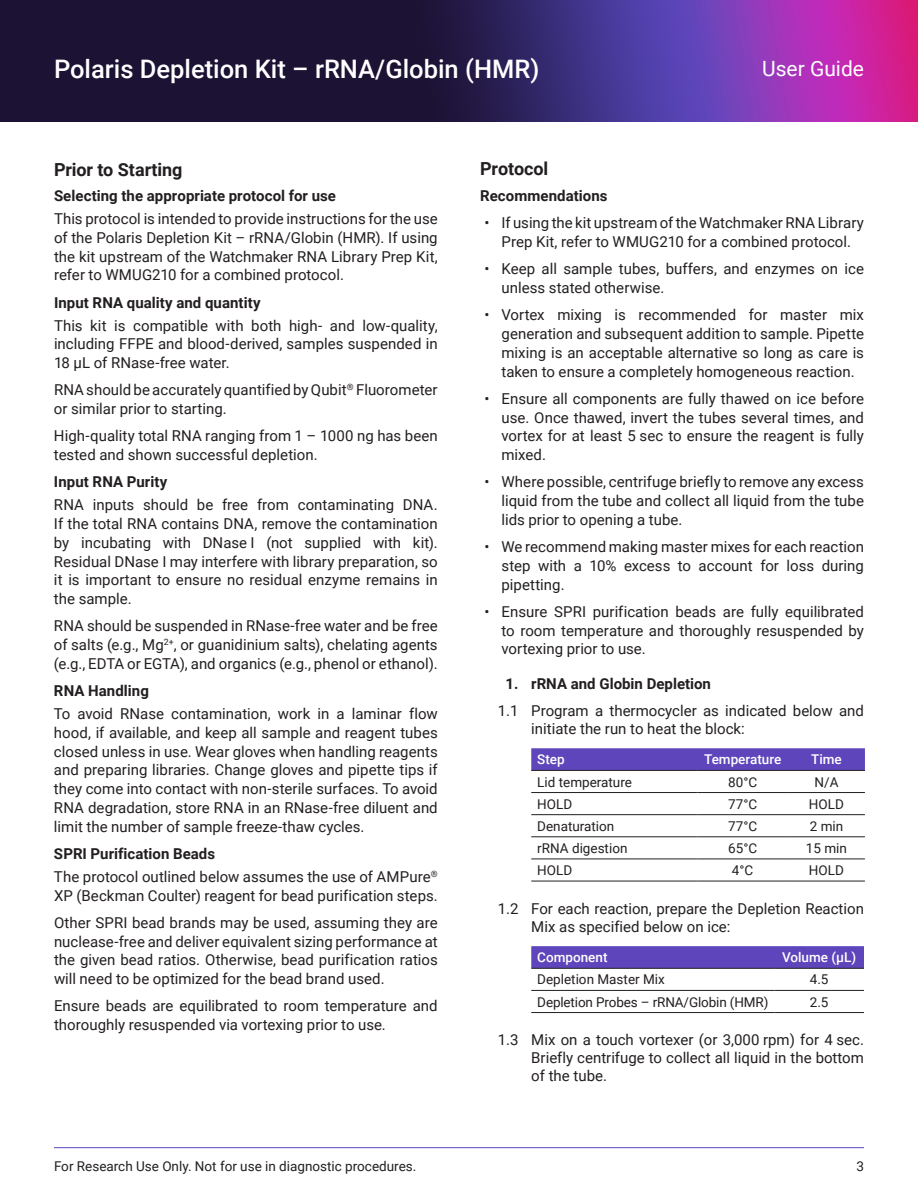
<style>
.page{position:relative;width:918px;height:1188px;background:#fff}
.page>*{position:absolute;margin:0;border:0;box-sizing:border-box;transform-origin:0 0}
.t1{font:500 25.5px "Roboto";color:#fff}
.t2{font:21px "Roboto";color:#fff}
.t3{font:700 18px "Roboto";letter-spacing:-.005em;color:#231f20}
.t4{font:15px/18.8px "Roboto";color:#231f20;text-align:justify}
.t5{font:700 15px "Roboto";letter-spacing:.005em;color:#231f20}
.t6{font:13.5px "Roboto";color:#231f20}
.t7{font:500 13.5px "Roboto";color:#fff}
.s1{font-weight:700}
</style>
<div class="page">
<img style="left:0;top:0;width:918px;height:122px">
<hr style="left:54px;top:1147px;width:810px;height:1px;background:#5e45bb">
<svg style="left:531px;top:748px;width:334px;height:22px;background:#6047bb"></svg>
<hr style="left:531px;top:792px;width:166px;height:1px;background:#231f20">
<hr style="left:697px;top:792px;width:91px;height:1px;background:#231f20">
<hr style="left:788px;top:792px;width:77px;height:1px;background:#231f20">
<hr style="left:531px;top:814px;width:166px;height:1px;background:#231f20">
<hr style="left:697px;top:814px;width:91px;height:1px;background:#231f20">
<hr style="left:788px;top:814px;width:77px;height:1px;background:#231f20">
<hr style="left:531px;top:836px;width:166px;height:1px;background:#231f20">
<hr style="left:697px;top:836px;width:91px;height:1px;background:#231f20">
<hr style="left:788px;top:836px;width:77px;height:1px;background:#231f20">
<hr style="left:531px;top:859px;width:166px;height:1px;background:#231f20">
<hr style="left:697px;top:859px;width:91px;height:1px;background:#231f20">
<hr style="left:788px;top:859px;width:77px;height:1px;background:#231f20">
<hr style="left:531px;top:881px;width:166px;height:1px;background:#231f20">
<hr style="left:697px;top:881px;width:91px;height:1px;background:#231f20">
<hr style="left:788px;top:881px;width:77px;height:1px;background:#231f20">
<hr style="left:531px;top:770px;width:166px;height:1px;background:#231f20">
<hr style="left:697px;top:770px;width:91px;height:1px;background:#231f20">
<hr style="left:788px;top:770px;width:77px;height:1px;background:#231f20">
<svg style="left:531px;top:946px;width:333px;height:22px;background:#5e46ba"></svg>
<hr style="left:531px;top:990px;width:243px;height:1px;background:#231f20">
<hr style="left:774px;top:990px;width:90px;height:1px;background:#231f20">
<hr style="left:531px;top:1012px;width:243px;height:1px;background:#231f20">
<hr style="left:774px;top:1012px;width:90px;height:1px;background:#231f20">
<hr style="left:531px;top:968px;width:243px;height:1px;background:#231f20">
<hr style="left:774px;top:968px;width:90px;height:1px;background:#231f20">
<h1 class="t1" style="left:54px;top:58px;width:487px">Polaris Depletion Kit – rRNA/Globin (HMR)</h1>
<h2 class="t2" style="left:762px;top:57px;width:103px">User Guide</h2>
<p class="t3" style="left:54px;top:161px;width:130px">Prior to Starting</p>
<p class="t5" style="left:54px;top:189px;width:283px">Selecting the appropriate protocol for use</p>
<p class="t4" style="left:54px;top:210px;width:385px">This protocol is intended to provide instructions for the use of the Polaris Depletion Kit – rRNA/Globin (HMR). If using the kit upstream of the Watchmaker RNA Library Prep Kit, refer to WMUG210 for a combined protocol.</p>
<p class="t5" style="left:54px;top:296px;width:208px">Input RNA quality and quantity</p>
<p class="t4" style="left:54px;top:317px;width:385px">This kit is compatible with both high- and low-quality, including FFPE and blood-derived, samples suspended in 18 μL of RNase-free water.</p>
<p class="t4" style="left:54px;top:382px;width:385px">RNA should be accurately quantified by Qubit<sup>®</sup> Fluorometer or similar prior to starting.</p>
<p class="t4" style="left:54px;top:428px;width:385px">High-quality total RNA ranging from 1 – 1000 ng has been tested and shown successful depletion.</p>
<p class="t5" style="left:54px;top:475px;width:115px">Input RNA Purity</p>
<p class="t4" style="left:54px;top:497px;width:385px">RNA inputs should be free from contaminating DNA.<br>If the total RNA contains DNA, remove the contamination by incubating with DNase I (not supplied with kit).<br>Residual DNase I may interfere with library preparation, so it is important to ensure no residual enzyme remains in the sample.</p>
<p class="t4" style="left:54px;top:618px;width:385px">RNA should be suspended in RNase-free water and be free of salts (e.g., Mg<sup>2+</sup>, or guanidinium salts), chelating agents (e.g., EDTA or EGTA), and organics (e.g., phenol or ethanol).</p>
<p class="t5" style="left:54px;top:684px;width:96px">RNA Handling</p>
<p class="t4" style="left:54px;top:705px;width:385px">To avoid RNase contamination, work in a laminar flow hood, if available, and keep all sample and reagent tubes closed unless in use. Wear gloves when handling reagents and preparing libraries. Change gloves and pipette tips if they come into contact with non-sterile surfaces. To avoid RNA degradation, store RNA in an RNase-free diluent and limit the number of sample freeze-thaw cycles.</p>
<p class="t4" style="left:54px;top:843px;width:385px;line-height:23px"><span class="s1">SPRI Purification Beads<br></span>The protocol outlined below assumes the use of AMPure<sup>®</sup></p>
<p class="t4" style="left:54px;top:883px;width:385px;line-height:27.3px">XP (Beckman Coulter) reagent for bead purification steps.<br>Other SPRI bead brands may be used, assuming they are</p>
<p class="t4" style="left:54px;top:933px;width:385px">nuclease-free and deliver equivalent sizing performance at the given bead ratios. Otherwise, bead purification ratios will need to be optimized for the bead brand used.</p>
<p class="t4" style="left:54px;top:998px;width:385px">Ensure beads are equilibrated to room temperature and thoroughly resuspended via vortexing prior to use.</p>
<p class="t3" style="left:480px;top:161px;width:70px">Protocol</p>
<p class="t5" style="left:480px;top:189px;width:129px">Recommendations</p>
<p class="t4" style="left:485px;top:215px;width:381px;text-align:center">• If using the kit upstream of the Watchmaker RNA Library<br>Prep Kit, refer to WMUG210 for a combined protocol.</p>
<p class="t4" style="left:502px;top:261px;width:364px;text-indent:-17px">• Keep all sample tubes, buffers, and enzymes on ice unless stated otherwise.</p>
<p class="t4" style="left:502px;top:307px;width:364px;text-indent:-17px">• Vortex mixing is recommended for master mix generation and subsequent addition to sample. Pipette mixing is an acceptable alternative so long as care is taken to ensure a completely homogeneous reaction.</p>
<p class="t4" style="left:502px;top:390px;width:364px;text-indent:-17px">• Ensure all components are fully thawed on ice before use. Once thawed, invert the tubes several times, and vortex for at least 5 sec to ensure the reagent is fully mixed.</p>
<p class="t4" style="left:502px;top:474px;width:364px;text-indent:-17px">• Where possible, centrifuge briefly to remove any excess liquid from the tube and collect all liquid from the tube lids prior to opening a tube.</p>
<p class="t4" style="left:502px;top:538px;width:364px;text-indent:-17px">• We recommend making master mixes for each reaction step with a 10% excess to account for loss during pipetting.</p>
<p class="t4" style="left:502px;top:603px;width:364px;text-indent:-17px">• Ensure SPRI purification beads are fully equilibrated to room temperature and thoroughly resuspended by vortexing prior to use.</p>
<p class="t5" style="left:506px;top:677px;width:207px">1. rRNA and Globin Depletion</p>
<p class="t4" style="left:531px;top:702px;width:334px;line-height:18px;text-indent:-34px">1.1 Program a thermocycler as indicated below and initiate the run to heat the block:</p>
<p class="t7" style="left:537px;top:754px;width:29px">Step</p>
<p class="t7" style="left:704px;top:754px;width:79px">Temperature</p>
<p class="t7" style="left:811px;top:754px;width:32px">Time</p>
<p class="t6" style="left:537px;top:776px;width:96px">Lid temperature</p>
<p class="t6" style="left:728px;top:776px;width:31px">80°C</p>
<p class="t6" style="left:815px;top:776px;width:25px">N/A</p>
<p class="t6" style="left:537px;top:798px;width:37px">HOLD</p>
<p class="t6" style="left:728px;top:798px;width:31px">77°C</p>
<p class="t6" style="left:809px;top:798px;width:37px">HOLD</p>
<p class="t6" style="left:537px;top:820px;width:79px">Denaturation</p>
<p class="t6" style="left:728px;top:820px;width:31px">77°C</p>
<p class="t6" style="left:810px;top:820px;width:35px">2 min</p>
<p class="t6" style="left:537px;top:842px;width:92px">rRNA digestion</p>
<p class="t6" style="left:728px;top:842px;width:31px">65°C</p>
<p class="t6" style="left:806px;top:842px;width:43px">15 min</p>
<p class="t6" style="left:537px;top:864px;width:37px">HOLD</p>
<p class="t6" style="left:732px;top:864px;width:23px">4°C</p>
<p class="t6" style="left:809px;top:864px;width:37px">HOLD</p>
<p class="t4" style="left:531px;top:900px;width:334px;line-height:18px;text-indent:-34px">1.2 For each reaction, prepare the Depletion Reaction<br>Mix as specified below on ice:</p>
<p class="t7" style="left:537px;top:952px;width:72px">Component</p>
<p class="t7" style="left:782px;top:952px;width:76px">Volume (µL)</p>
<p class="t6" style="left:537px;top:974px;width:129px">Depletion Master Mix</p>
<p class="t6" style="left:810px;top:974px;width:20px">4.5</p>
<p class="t6" style="left:537px;top:996px;width:233px">Depletion Probes – rRNA/Globin (HMR)</p>
<p class="t6" style="left:810px;top:996px;width:20px">2.5</p>
<p class="t4" style="left:531px;top:1032px;width:334px;line-height:18px;text-indent:-34px">1.3 Mix on a touch vortexer (or 3,000 rpm) for 4 sec.<br>Briefly centrifuge to collect all liquid in the bottom of the tube.</p>
<p class="t6" style="left:54px;top:1160px;width:364px">For Research Use Only. Not for use in diagnostic procedures.</p>
<p class="t6" style="left:856px;top:1160px;width:9px">3</p>
</div>
